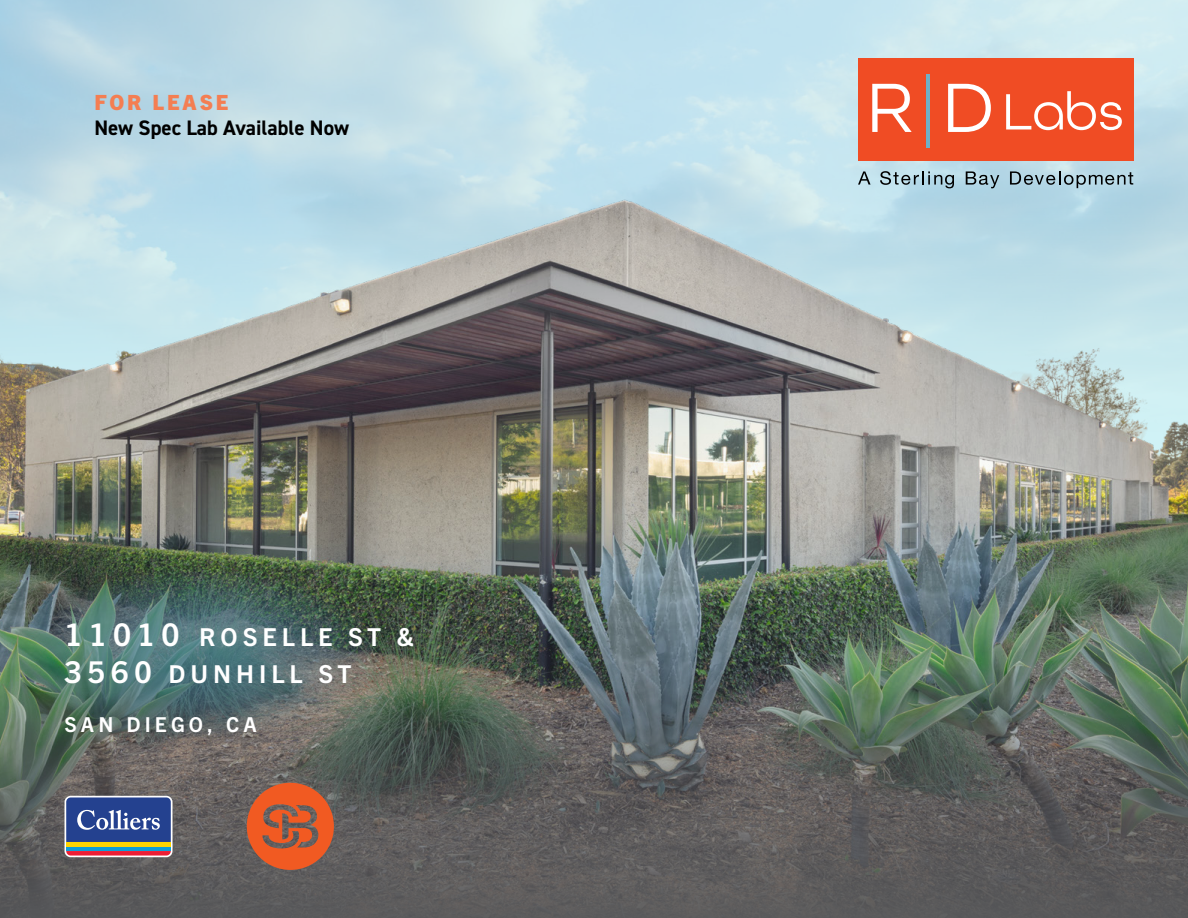
<style>
.page{position:relative;width:1188px;height:918px;background:#fff}
.page>*{position:absolute;margin:0;border:0;box-sizing:border-box;transform-origin:0 0}
.t1{font:700 24.75px/36.2px "Trade Gothic Next LT Pro";letter-spacing:.2em;color:#fff}
.t2{font:700 21px "DIN2014";color:#000}
.t3{font:800 21px "Trade Gothic Next LT Pro";letter-spacing:.14em;color:#f47e52}
.t4{font:700 20.55px "Trade Gothic Next LT Pro";letter-spacing:.2em;color:#fff}
.s1{font-size:31.35px}
.s2{font-size:30.15px}
</style>
<div class="page">
<img style="left:0;top:0;width:1188px;height:533px">
<img style="left:0;top:533px;width:1188px;height:385px">
<svg style="left:858px;top:171px;width:13px;height:14px"></svg>
<svg style="left:880px;top:171px;width:74px;height:17px"></svg>
<svg style="left:966px;top:171px;width:33px;height:17px"></svg>
<svg style="left:1010px;top:171px;width:123px;height:17px;background:#8ea9b3"></svg>
<div style="left:858px;top:58px;width:275px;height:103px;background:#f04c24"></div>
<svg style="left:1006px;top:91px;width:116px;height:39px"></svg>
<svg style="left:872px;top:84px;width:40px;height:48px"></svg>
<hr style="left:926px;top:74px;width:4px;height:73px;background:#6fb0c7">
<svg style="left:948px;top:84px;width:43px;height:48px"></svg>
<svg style="left:247px;top:783px;width:87px;height:87px;background:#bc5c38"></svg>
<div style="left:65px;top:796px;width:108px;height:61px;background:#fff;border-radius:6px"></div>
<hr style="left:66px;top:847px;width:105px;height:4px;background:#0f9ed9">
<div style="left:66px;top:842px;width:105px;height:5px;background:#fed402"></div>
<svg style="left:66px;top:851px;width:105px;height:5px"></svg>
<svg style="left:66px;top:797px;width:105px;height:45px;background:#3e589c"></svg>
<img style="left:13px;top:568px;width:368px;height:170px;border-radius:50%">
<p class="t3" style="left:94px;top:88px;width:135px">FOR LEASE</p>
<p class="t2" style="left:94px;top:114px;width:256px">New Spec Lab Available Now</p>
<p class="t1" style="left:65px;top:618px;width:351px"><span class="s1">11010</span> ROSELLE ST &amp;<br><span class="s2">3560</span> DUNHILL ST</p>
<p class="t4" style="left:65px;top:710px;width:194px">SAN DIEGO, CA</p>
</div>
